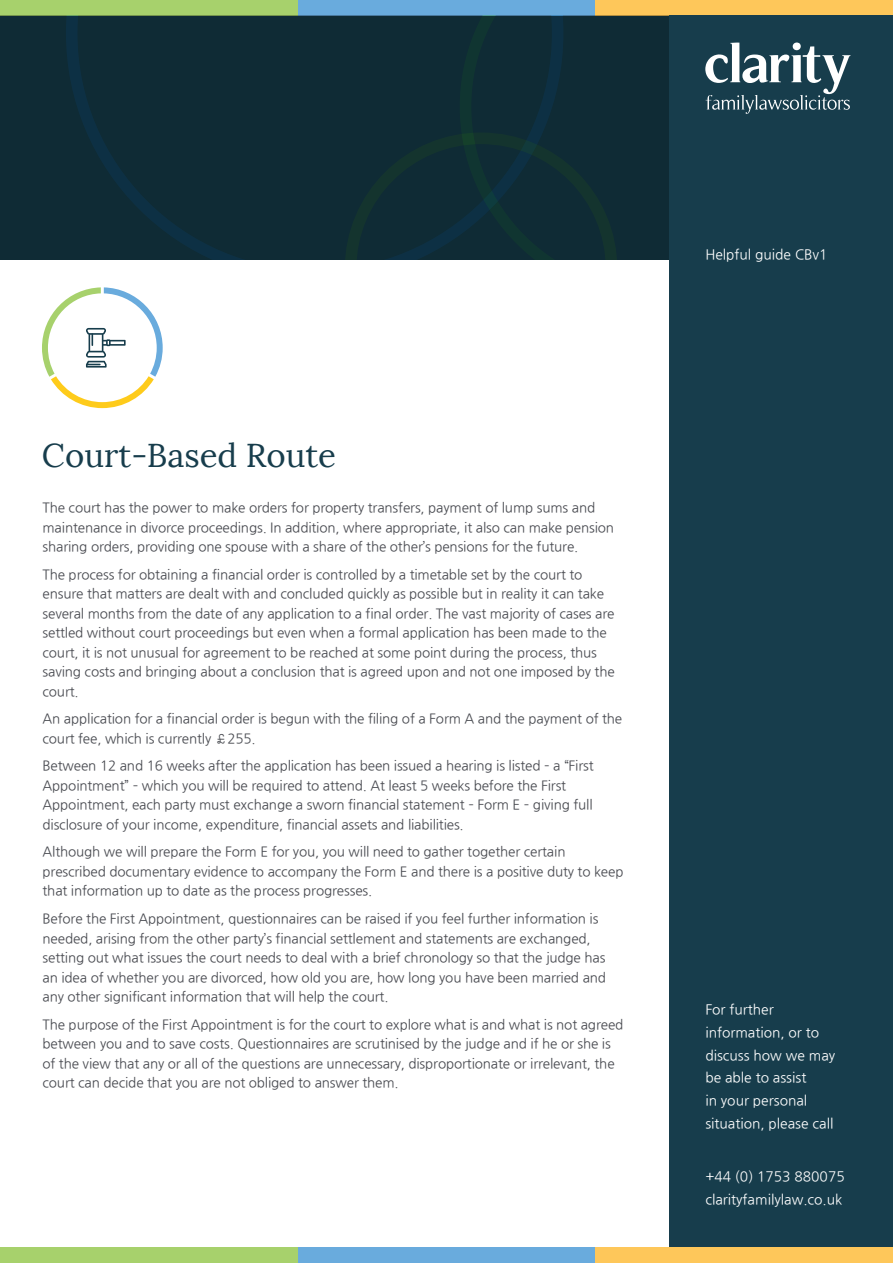
<style>
.page{position:relative;width:893px;height:1263px;background:#fff}
.page>*{position:absolute;margin:0;border:0;box-sizing:border-box;transform-origin:0 0}
.t1{font:33px "Lora";color:#173d4c}
.t2{font:13.8px/22.8px "Nanum Gothic";color:#fff}
.t3{font:13.5px/19.5px "Nanum Gothic";letter-spacing:-.01em;color:#484a50}
</style>
<div class="page">
<div style="left:0;top:0;width:298px;height:15px;background:#a7d16c"></div>
<div style="left:298px;top:0;width:297px;height:15px;background:#69abdd"></div>
<div style="left:595px;top:0;width:298px;height:15px;background:#fec75a"></div>
<div style="left:0;top:15px;width:670px;height:244px;background:#0f2b35"></div>
<svg style="left:563px;top:15px;width:107px;height:244px"></svg>
<svg style="left:563px;top:133px;width:54px;height:126px"></svg>
<svg style="left:66px;top:15px;width:497px;height:244px"></svg>
<div style="left:670px;top:15px;width:223px;height:1248px;background:#173d4c"></div>
<svg style="left:705px;top:43px;width:145px;height:71px"></svg>
<div style="left:0;top:1248px;width:298px;height:15px;background:#a7d16c"></div>
<div style="left:298px;top:1248px;width:297px;height:15px;background:#69abdd"></div>
<div style="left:595px;top:1248px;width:298px;height:15px;background:#fec75a"></div>
<svg style="left:42px;top:287px;width:121px;height:121px"></svg>
<p class="t1" style="left:42px;top:435px;width:296px">Court-Based Route</p>
<p class="t3" style="left:43px;top:498px;width:573px">The court has the power to make orders for property transfers, payment of lump sums and maintenance in divorce proceedings. In addition, where appropriate, it also can make pension sharing orders, providing one spouse with a share of the other’s pensions for the future.</p>
<p class="t3" style="left:43px;top:565px;width:574px">The process for obtaining a financial order is controlled by a timetable set by the court to ensure that matters are dealt with and concluded quickly as possible but in reality it can take several months from the date of any application to a final order. The vast majority of cases are settled without court proceedings but even when a formal application has been made to the court, it is not unusual for agreement to be reached at some point during the process, thus saving costs and bringing about a conclusion that is agreed upon and not one imposed by the court.</p>
<p class="t3" style="left:43px;top:709px;width:581px">An application for a financial order is begun with the filing of a Form A and the payment of the court fee, which is currently £255.</p>
<p class="t3" style="left:43px;top:756px;width:553px">Between 12 and 16 weeks after the application has been issued a hearing is listed – a “First Appointment” – which you will be required to attend. At least 5 weeks before the First Appointment, each party must exchange a sworn financial statement – Form E – giving full disclosure of your income, expenditure, financial assets and liabilities.</p>
<p class="t3" style="left:43px;top:843px;width:583px">Although we will prepare the Form E for you, you will need to gather together certain prescribed documentary evidence to accompany the Form E and there is a positive duty to keep that information up to date as the process progresses.</p>
<p class="t3" style="left:43px;top:909px;width:565px">Before the First Appointment, questionnaires can be raised if you feel further information is needed, arising from the other party’s financial settlement and statements are exchanged, setting out what issues the court needs to deal with a brief chronology so that the judge has an idea of whether you are divorced, how old you are, how long you have been married and any other significant information that will help the court.</p>
<p class="t3" style="left:43px;top:1015px;width:582px">The purpose of the First Appointment is for the court to explore what is and what is not agreed between you and to save costs. Questionnaires are scrutinised by the judge and if he or she is of the view that any or all of the questions are unnecessary, disproportionate or irrelevant, the court can decide that you are not obliged to answer them.</p>
<p class="t2" style="left:705px;top:244px;width:124px">Helpful guide CBv1</p>
<p class="t2" style="left:705px;top:998px;width:132px">For further information, or to discuss how we may be able to assist<br>in your personal situation, please call</p>
<p class="t2" style="left:705px;top:1166px;width:141px">+44 (0) 1753 880075 clarityfamilylaw.co.uk</p>
</div>
